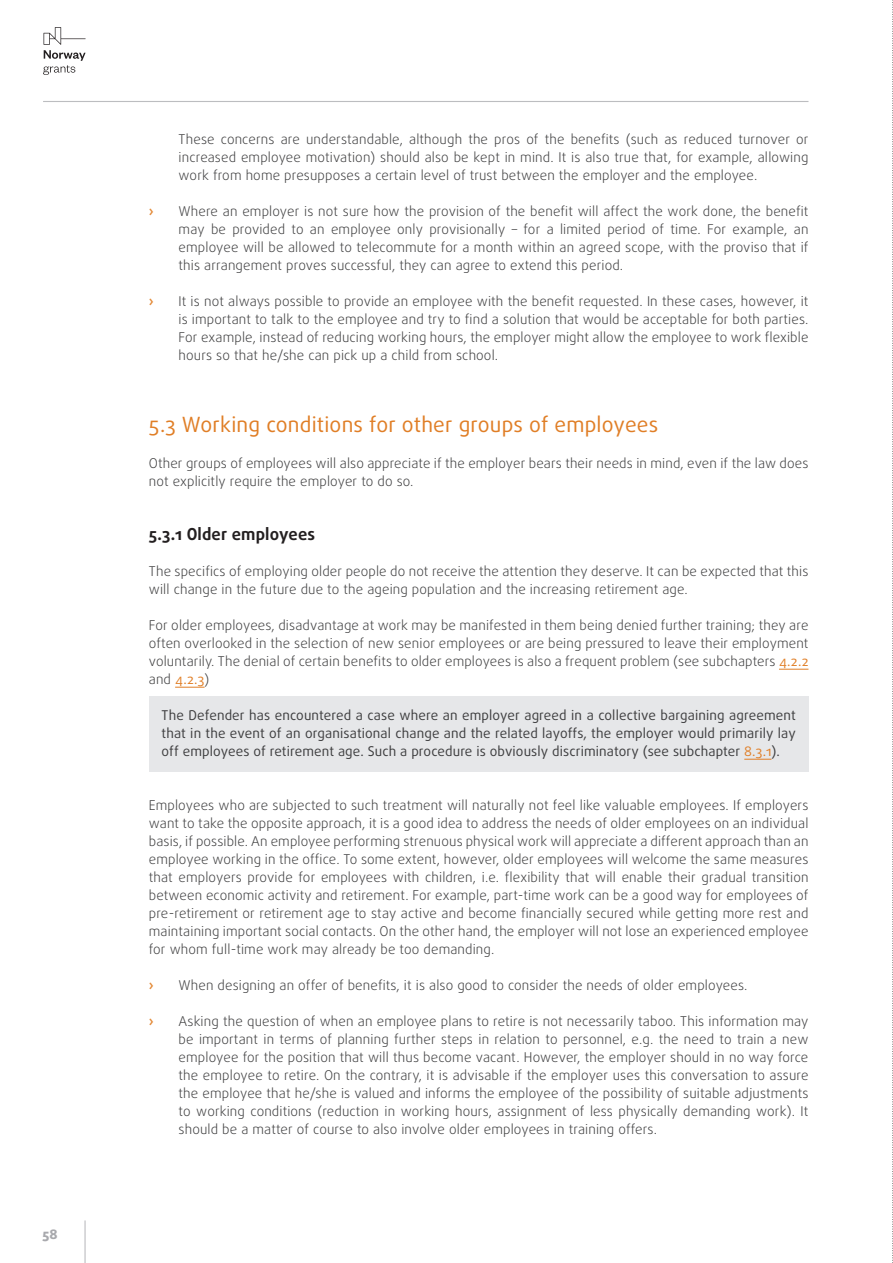
<style>
.page{position:relative;width:893px;height:1263px;background:#fff}
.page>*{position:absolute;margin:0;border:0;box-sizing:border-box;transform-origin:0 0}
.t1{font:21px "Daxline Pro";letter-spacing:.01em;color:#e07e26}
.t2{font:700 16.5px "Daxline Pro";letter-spacing:.01em;color:#231f20}
.t3{font:300 13.5px/18px "Daxline Pro";letter-spacing:.01em;color:#3e3e3f;text-align:justify}
.t4{font:13.5px/18px "Daxline Pro";letter-spacing:.01em;color:#3e3e3f;text-align:justify}
.t5{font:700 13.5px "Daxline Pro";color:#e38936}
.t6{font:800 13.5px "Daxline Pro";color:#a8a9ad}
.s1{font-weight:400;color:#e07e26}
.s2{color:#e07e26}
</style>
<div class="page">
<hr style="left:84px;top:1220px;width:2px;height:43px;background:#bcbdc0">
<svg style="left:43px;top:27px;width:43px;height:48px"></svg>
<hr style="left:43px;top:101px;width:765px;height:1px;background:#bcbdc0">
<svg style="left:779px;top:669px;width:29px;height:1px"></svg>
<hr style="left:175px;top:687px;width:30px;height:1px;background:#e07e26">
<div style="left:149px;top:697px;width:659px;height:75px;background:#e6e7e9"></div>
<svg style="left:744px;top:759px;width:27px;height:1px"></svg>
<svg style="left:892px;top:0;width:1px;height:1263px"></svg>
<p class="t6" style="left:43px;top:1225px;width:17px">58</p>
<p class="t3" style="left:179px;top:130px;width:631px">These concerns are understandable, although the pros of the benefits (such as reduced turnover or increased employee motivation) should also be kept in mind. It is also true that, for example, allowing work from home presupposes a certain level of trust between the employer and the employee.</p>
<p class="t5" style="left:149px;top:202px;width:6px">›</p>
<p class="t3" style="left:178px;top:202px;width:632px">Where an employer is not sure how the provision of the benefit will affect the work done, the benefit may be provided to an employee only provisionally – for a limited period of time. For example, an employee will be allowed to telecommute for a month within an agreed scope, with the proviso that if this arrangement proves successful, they can agree to extend this period.</p>
<p class="t5" style="left:149px;top:292px;width:6px">›</p>
<p class="t3" style="left:178px;top:292px;width:631px">It is not always possible to provide an employee with the benefit requested. In these cases, however, it is important to talk to the employee and try to find a solution that would be acceptable for both parties.<br>For example, instead of reducing working hours, the employer might allow the employee to work flexible hours so that he/she can pick up a child from school.</p>
<h1 class="t1" style="left:149px;top:411px;width:511px">5.3 Working conditions for other groups of employees</h1>
<p class="t3" style="left:149px;top:454px;width:661px">Other groups of employees will also appreciate if the employer bears their needs in mind, even if the law does not explicitly require the employer to do so.</p>
<p class="t2" style="left:149px;top:523px;width:168px">5.3.1 Older employees</p>
<p class="t3" style="left:149px;top:562px;width:661px">The specifics of employing older people do not receive the attention they deserve. It can be expected that this will change in the future due to the ageing population and the increasing retirement age.</p>
<p class="t3" style="left:149px;top:616px;width:661px">For older employees, disadvantage at work may be manifested in them being denied further training; they are often overlooked in the selection of new senior employees or are being pressured to leave their employment voluntarily. The denial of certain benefits to older employees is also a frequent problem (see subchapters <span class="s1">4.2.2 </span>and <span class="s1">4.2.3</span>)</p>
<p class="t4" style="left:162px;top:706px;width:636px">The Defender has encountered a case where an employer agreed in a collective bargaining agreement that in the event of an organisational change and the related layoffs, the employer would primarily lay off employees of retirement age. Such a procedure is obviously discriminatory (see subchapter <span class="s2">8.3.1</span>).</p>
<p class="t3" style="left:149px;top:796px;width:661px">Employees who are subjected to such treatment will naturally not feel like valuable employees. If employers want to take the opposite approach, it is a good idea to address the needs of older employees on an individual basis, if possible. An employee performing strenuous physical work will appreciate a different approach than an employee working in the office. To some extent, however, older employees will welcome the same measures that employers provide for employees with children, i.e. flexibility that will enable their gradual transition between economic activity and retirement. For example, part-time work can be a good way for employees of pre-retirement or retirement age to stay active and become financially secured while getting more rest and maintaining important social contacts. On the other hand, the employer will not lose an experienced employee for whom full-time work may already be too demanding.</p>
<p class="t5" style="left:149px;top:976px;width:6px">›</p>
<p class="t3" style="left:178px;top:976px;width:571px">When designing an offer of benefits, it is also good to consider the needs of older employees.</p>
<p class="t5" style="left:149px;top:1012px;width:6px">›</p>
<p class="t3" style="left:178px;top:1012px;width:632px">Asking the question of when an employee plans to retire is not necessarily taboo. This information may be important in terms of planning further steps in relation to personnel, e.g. the need to train a new employee for the position that will thus become vacant. However, the employer should in no way force the employee to retire. On the contrary, it is advisable if the employer uses this conversation to assure the employee that he/she is valued and informs the employee of the possibility of suitable adjustments to working conditions (reduction in working hours, assignment of less physically demanding work). It should be a matter of course to also involve older employees in training offers.</p>
</div>
